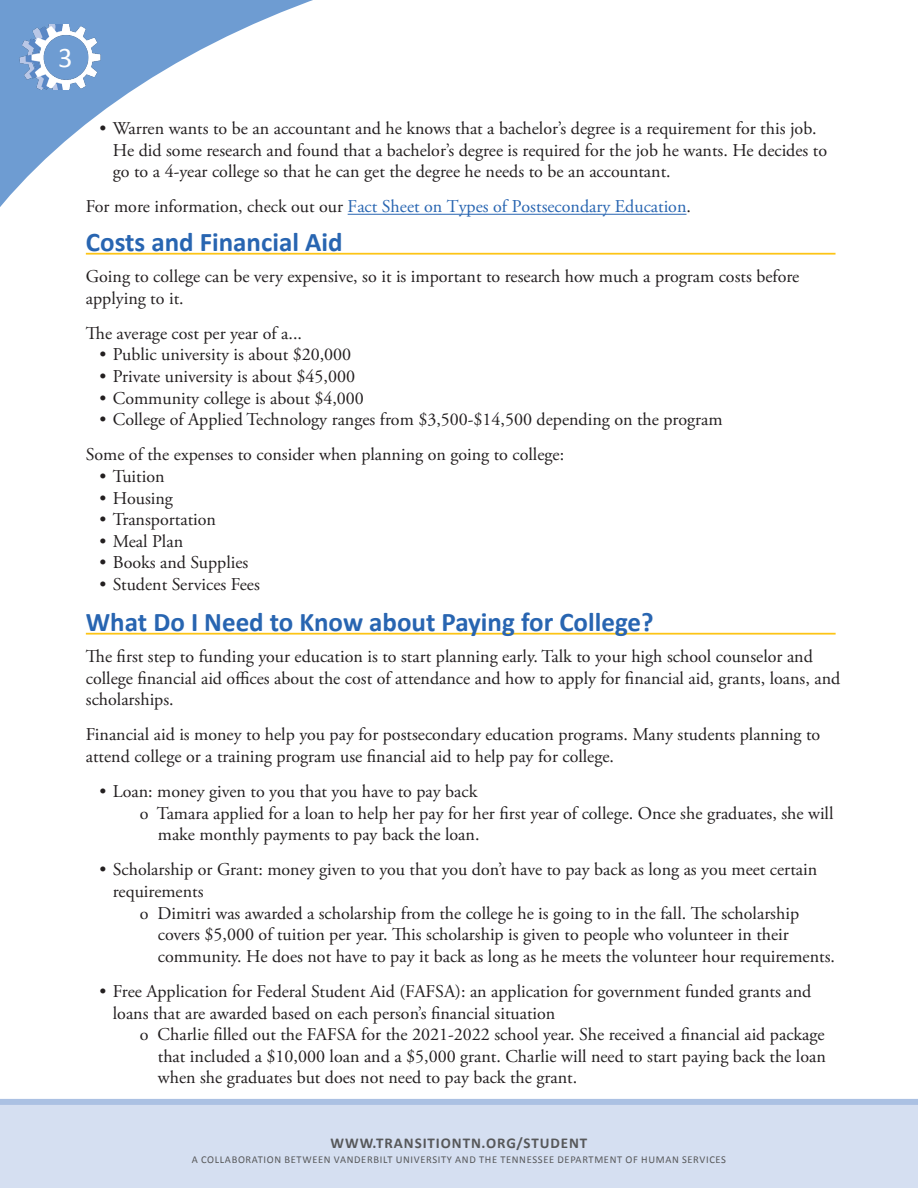
<style>
.page{position:relative;width:918px;height:1188px;background:#fff}
.page>*{position:absolute;margin:0;border:0;box-sizing:border-box;transform-origin:0 0}
.t1{font:28.5px "Calibri";color:#fff}
.t2{font:700 27px "Calibri";color:#2865b1}
.t3{font:18px/21.6px "Adobe Garamond Pro";color:#231f20}
.t4{font:18px "Adobe Garamond Pro";color:#2865b1}
.t5{font:700 15px "Calibri";letter-spacing:.06em;color:#57585a}
.t6{font:10.5px "Calibri";letter-spacing:.06em;color:#57585a}
.s1{color:#231f20}
</style>
<div class="page">
<div style="left:0;top:1099px;width:918px;height:89px;background:#d5dff1"></div>
<svg style="left:0;top:0;width:353px;height:215px"></svg>
<img style="left:17px;top:25px;width:87px;height:65px">
<hr style="left:86px;top:253px;width:750px;height:2px;background:#fdc416">
<hr style="left:86px;top:633px;width:750px;height:2px;background:#fdc416">
<hr style="left:348px;top:214px;width:339px;height:1px;background:#2865b1">
<h1 class="t1" style="left:58px;top:37px;width:16px">3</h1>
<h3 class="t3" style="left:113px;top:118px;width:716px;text-indent:-14px">• Warren wants to be an accountant and he knows that a bachelor’s degree is a requirement for this job.<br>He did some research and found that a bachelor’s degree is required for the job he wants. He decides to go to a 4-year college so that he can get the degree he needs to be an accountant.</h3>
<h3 class="t4" style="left:86px;top:196px;width:607px"><span class="s1">For more information, check out our</span> Fact Sheet on Types of Postsecondary Education<span class="s1">.</span></h3>
<p class="t2" style="left:86px;top:223px;width:258px">Costs and Financial Aid</p>
<h3 class="t3" style="left:86px;top:266px;width:715px">Going to college can be very expensive, so it is important to research how much a program costs before applying to it.</h3>
<h3 class="t3" style="left:86px;top:323px;width:218px">The average cost per year of a...</h3>
<h3 class="t3" style="left:99px;top:345px;width:253px">• Public university is about $20,000</h3>
<h3 class="t3" style="left:99px;top:366px;width:257px">• Private university is about $45,000</h3>
<h3 class="t3" style="left:99px;top:388px;width:266px">• Community college is about $4,000</h3>
<h3 class="t3" style="left:99px;top:409px;width:625px">• College of Applied Technology ranges from $3,500-$14,500 depending on the program</h3>
<h3 class="t3" style="left:86px;top:444px;width:480px">Some of the expenses to consider when planning on going to college:</h3>
<h3 class="t3" style="left:99px;top:466px;width:67px">• Tuition</h3>
<h3 class="t3" style="left:99px;top:488px;width:75px">• Housing</h3>
<h3 class="t3" style="left:99px;top:509px;width:118px">• Transportation</h3>
<h3 class="t3" style="left:99px;top:531px;width:85px">• Meal Plan</h3>
<h3 class="t3" style="left:99px;top:552px;width:151px">• Books and Supplies</h3>
<h3 class="t3" style="left:99px;top:574px;width:162px">• Student Services Fees</h3>
<p class="t2" style="left:86px;top:603px;width:569px">What Do I Need to Know about Paying for College?</p>
<h3 class="t3" style="left:86px;top:646px;width:756px">The first step to funding your education is to start planning early. Talk to your high school counselor and college financial aid offices about the cost of attendance and how to apply for financial aid, grants, loans, and scholarships.</h3>
<h3 class="t3" style="left:86px;top:725px;width:736px">Financial aid is money to help you pay for postsecondary education programs. Many students planning to attend college or a training program use financial aid to help pay for college.</h3>
<h3 class="t3" style="left:99px;top:781px;width:380px">• Loan: money given to you that you have to pay back</h3>
<h3 class="t3" style="left:140px;top:803px;width:695px">o Tamara applied for a loan to help her pay for her first year of college. Once she graduates, she will</h3>
<h3 class="t3" style="left:158px;top:824px;width:323px">make monthly payments to pay back the loan.</h3>
<h3 class="t3" style="left:113px;top:860px;width:706px;text-indent:-14px">• Scholarship or Grant: money given to you that you don’t have to pay back as long as you meet certain requirements</h3>
<h3 class="t3" style="left:140px;top:903px;width:661px">o Dimitri was awarded a scholarship from the college he is going to in the fall. The scholarship</h3>
<h3 class="t3" style="left:158px;top:924px;width:679px">covers $5,000 of tuition per year. This scholarship is given to people who volunteer in their community. He does not have to pay it back as long as he meets the volunteer hour requirements.</h3>
<h3 class="t3" style="left:113px;top:981px;width:700px;text-indent:-14px">• Free Application for Federal Student Aid (FAFSA): an application for government funded grants and loans that are awarded based on each person’s financial situation</h3>
<h3 class="t3" style="left:140px;top:1024px;width:686px">o Charlie filled out the FAFSA for the 2021-2022 school year. She received a financial aid package</h3>
<h3 class="t3" style="left:158px;top:1046px;width:669px">that included a $10,000 loan and a $5,000 grant. Charlie will need to start paying back the loan when she graduates but does not need to pay back the grant.</h3>
<p class="t5" style="left:331px;top:1132px;width:258px">WWW.TRANSITIONTN.ORG/STUDENT</p>
<p class="t6" style="left:192px;top:1152px;width:536px">A COLLABORATION BETWEEN VANDERBILT UNIVERSITY AND THE TENNESSEE DEPARTMENT OF HUMAN SERVICES</p>
</div>
